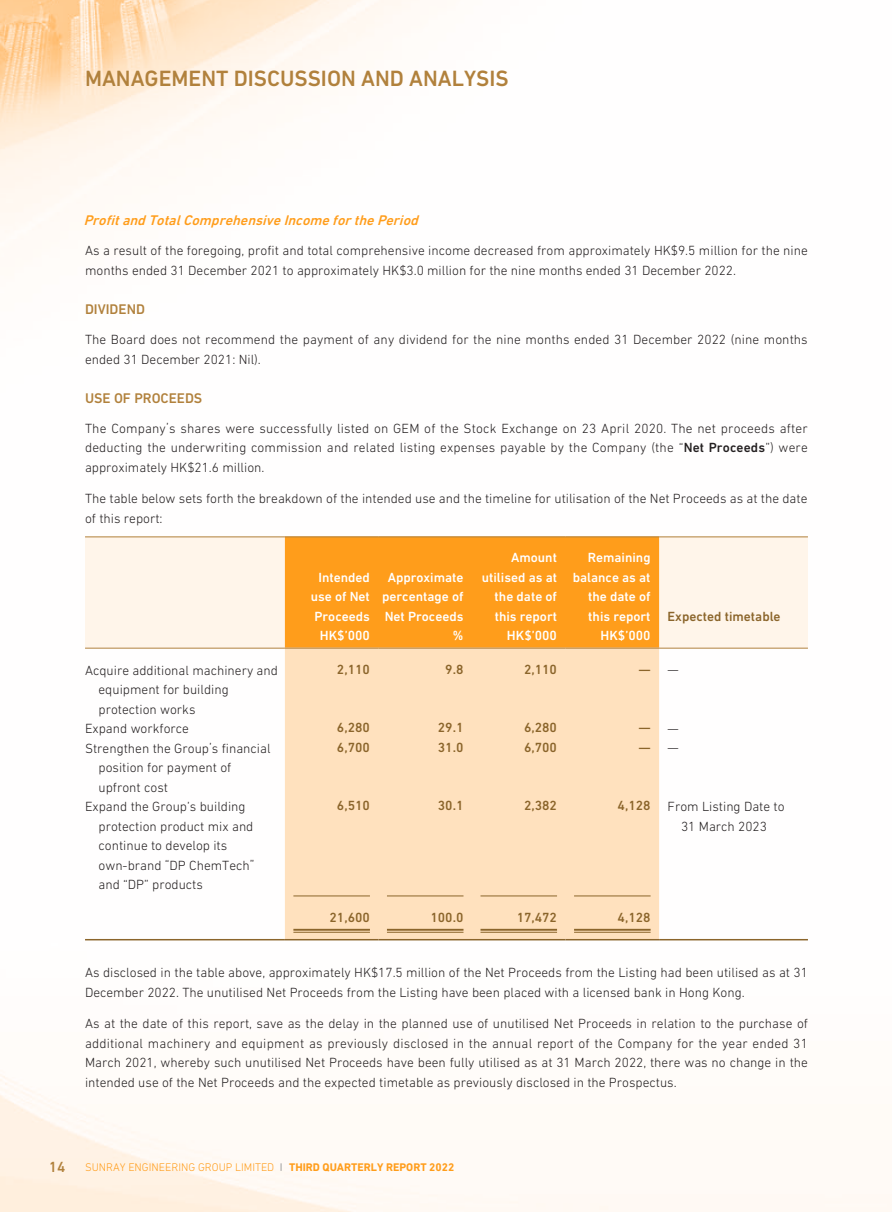
<style>
.page{position:relative;width:893px;height:1212px;background:#fff}
.page>*{position:absolute;margin:0;border:0;box-sizing:border-box;transform-origin:0 0}
.t1{font:500 22.5px "DIN Next LT Pro";color:#b1813c}
.t2{font:500 15px "DIN Next LT Pro";color:#b1813c}
._4__副標題{font:italic 500 14.25px "DIN Next LT Pro";color:#ff9d1b}
._3__標題{font:500 14.25px "DIN Next LT Pro";color:#b1813c}
._1__內文{font:300 13.5px/19.5px "DIN Next LT Pro";color:#231f20}
._1__內文-2{font:500 13.5px "DIN Next LT Pro";color:#fff}
._1__內文-3{font:500 13.5px "DIN Next LT Pro";color:#8b652b}
.t3{font:300 11.25px "DIN Next LT Pro";color:#ff9d1b}
.s1{font-weight:500}
.s2{font-family:"M Hei HK";font-size:7.5px;color:#6c6d70}
.s3{font-weight:700}
</style>
<div class="page">
<img style="left:0;top:0;width:891px;height:1212px">
<div style="left:85px;top:537px;width:723px;height:111px;background:#fff5ea"></div>
<div style="left:285px;top:537px;width:374px;height:111px;background:#ff9d1b"></div>
<div style="left:285px;top:649px;width:374px;height:290px;background:#ffe1be"></div>
<hr style="left:85px;top:536px;width:200px;height:1px;background:#b1813c">
<hr style="left:285px;top:536px;width:93px;height:1px;background:#b1813c">
<hr style="left:378px;top:536px;width:94px;height:1px;background:#b1813c">
<hr style="left:472px;top:536px;width:94px;height:1px;background:#b1813c">
<hr style="left:566px;top:536px;width:93px;height:1px;background:#b1813c">
<hr style="left:659px;top:536px;width:149px;height:1px;background:#b1813c">
<hr style="left:85px;top:648px;width:200px;height:1px;background:#b1813c">
<hr style="left:285px;top:648px;width:93px;height:1px;background:#b1813c">
<hr style="left:378px;top:648px;width:94px;height:1px;background:#b1813c">
<hr style="left:472px;top:648px;width:94px;height:1px;background:#b1813c">
<hr style="left:566px;top:648px;width:93px;height:1px;background:#b1813c">
<hr style="left:659px;top:648px;width:149px;height:1px;background:#b1813c">
<hr style="left:293px;top:895px;width:77px;height:1px;background:#8b652b">
<hr style="left:387px;top:895px;width:76px;height:1px;background:#8b652b">
<hr style="left:480px;top:895px;width:77px;height:1px;background:#8b652b">
<hr style="left:574px;top:895px;width:77px;height:1px;background:#8b652b">
<hr style="left:293px;top:929px;width:77px;height:2px;background:#8b652b">
<hr style="left:293px;top:932px;width:77px;height:1px;background:#8b652b">
<hr style="left:387px;top:929px;width:76px;height:2px;background:#8b652b">
<hr style="left:387px;top:932px;width:76px;height:1px;background:#8b652b">
<hr style="left:480px;top:929px;width:77px;height:2px;background:#8b652b">
<hr style="left:480px;top:932px;width:77px;height:1px;background:#8b652b">
<hr style="left:574px;top:929px;width:77px;height:2px;background:#8b652b">
<hr style="left:574px;top:932px;width:77px;height:1px;background:#8b652b">
<hr style="left:85px;top:939px;width:200px;height:1px;background:#8b652b">
<hr style="left:285px;top:939px;width:93px;height:1px;background:#8b652b">
<hr style="left:378px;top:939px;width:94px;height:1px;background:#8b652b">
<hr style="left:472px;top:939px;width:94px;height:1px;background:#8b652b">
<hr style="left:566px;top:939px;width:93px;height:1px;background:#8b652b">
<hr style="left:659px;top:939px;width:149px;height:1px;background:#8b652b">
<h1 class="t1" style="left:85px;top:66px;width:425px">MANAGEMENT DISCUSSION AND ANALYSIS</h1>
<p class="_4__副標題" style="left:84px;top:212px;width:340px">ProfitandTotalComprehensiveIncomeforthePeriod</p>
<p class="_1__內文" style="left:85px;top:241px;width:724px">As a result of the foregoing, profit and total comprehensive income decreased from approximately HK$9.5 million for the nine months ended 31 December 2021 to approximately HK$3.0 million for the nine months ended 31 December 2022.</p>
<p class="_3__標題" style="left:85px;top:301px;width:61px">DIVIDEND</p>
<p class="_1__內文" style="left:85px;top:330px;width:724px">The Board does not recommend the payment of any dividend for the nine months ended 31 December 2022 (nine months ended 31 December 2021: Nil).</p>
<p class="_3__標題" style="left:85px;top:389px;width:119px">USE OF PROCEEDS</p>
<p class="_1__內文" style="left:85px;top:418px;width:724px;text-align:justify">The Company’s shares were successfully listed on GEM of the Stock Exchange on 23 April 2020. The net proceeds after deducting the underwriting commission and related listing expenses payable by the Company (the “<span class="s1">Net Proceeds</span>”) were approximately HK$21.6 million.</p>
<p class="_1__內文" style="left:85px;top:489px;width:724px">The table below sets forth the breakdown of the intended use and the timeline for utilisation of the Net Proceeds as at the date of this report:</p>
<p class="_1__內文-2" style="left:318px;top:569px;width:53px">Intended</p>
<p class="_1__內文-2" style="left:311px;top:589px;width:61px">use of Net</p>
<p class="_1__內文-2" style="left:315px;top:608px;width:57px">Proceeds</p>
<p class="_1__內文-2" style="left:388px;top:569px;width:77px">Approximate</p>
<p class="_1__內文-2" style="left:382px;top:589px;width:83px">percentage of</p>
<p class="_1__內文-2" style="left:385px;top:608px;width:80px">Net Proceeds</p>
<p class="_1__內文-2" style="left:511px;top:550px;width:47px">Amount</p>
<p class="_1__內文-2" style="left:482px;top:569px;width:77px">utilised as at</p>
<p class="_1__內文-2" style="left:495px;top:589px;width:64px">the date of</p>
<p class="_1__內文-2" style="left:495px;top:608px;width:64px">this report</p>
<p class="_1__內文-2" style="left:588px;top:550px;width:64px">Remaining</p>
<p class="_1__內文-2" style="left:573px;top:569px;width:79px">balance as at</p>
<p class="_1__內文-2" style="left:588px;top:589px;width:64px">the date of</p>
<p class="_1__內文-2" style="left:588px;top:608px;width:64px">this report</p>
<p class="_1__內文-3" style="left:668px;top:608px;width:115px">Expected timetable</p>
<p class="_1__內文" style="left:85px;top:660px;width:194px">Acquire additional machinery and</p>
<p class="_1__內文" style="left:99px;top:680px;width:132px">equipment for building</p>
<p class="_1__內文" style="left:99px;top:699px;width:99px">protection works</p>
<p class="_1__內文-2" style="left:320px;top:628px;width:52px">HK$’000</p>
<p class="_1__內文-2" style="left:453px;top:628px;width:12px">%</p>
<p class="_1__內文-2" style="left:507px;top:628px;width:52px">HK$’000</p>
<p class="_1__內文-2" style="left:600px;top:628px;width:52px">HK$’000</p>
<p class="_1__內文-3" style="left:337px;top:661px;width:34px">2,110</p>
<p class="_1__內文-3" style="left:445px;top:661px;width:20px">9.8</p>
<p class="_1__內文-3" style="left:524px;top:661px;width:34px">2,110</p>
<p class="_1__內文-3" style="left:639px;top:661px;width:13px">—</p>
<p class="_1__內文" style="left:668px;top:660px;width:13px">—</p>
<p class="_1__內文" style="left:85px;top:719px;width:106px">Expand workforce</p>
<p class="_1__內文-3" style="left:337px;top:720px;width:34px">6,280</p>
<p class="_1__內文-3" style="left:438px;top:720px;width:27px">29.1</p>
<p class="_1__內文-3" style="left:524px;top:720px;width:34px">6,280</p>
<p class="_1__內文-3" style="left:639px;top:720px;width:13px">—</p>
<p class="_1__內文" style="left:668px;top:718px;width:13px">—</p>
<p class="_1__內文" style="left:85px;top:738px;width:187px">Strengthen the Group’s financial</p>
<p class="_1__內文" style="left:99px;top:758px;width:134px">position for payment of</p>
<p class="_1__內文" style="left:99px;top:777px;width:71px">upfront cost</p>
<p class="_1__內文-3" style="left:337px;top:739px;width:34px">6,700</p>
<p class="_1__內文-3" style="left:438px;top:739px;width:27px">31.0</p>
<p class="_1__內文-3" style="left:524px;top:739px;width:34px">6,700</p>
<p class="_1__內文-3" style="left:639px;top:739px;width:13px">—</p>
<p class="_1__內文" style="left:668px;top:738px;width:13px">—</p>
<p class="_1__內文" style="left:85px;top:797px;width:162px">Expand the Group’s building</p>
<p class="_1__內文" style="left:99px;top:816px;width:156px">protection product mix and</p>
<p class="_1__內文" style="left:99px;top:836px;width:130px">continue to develop its</p>
<p class="_1__內文" style="left:99px;top:855px;width:157px">own-brand “DP ChemTech”</p>
<p class="_1__內文" style="left:99px;top:875px;width:106px">and “DP” products</p>
<p class="_1__內文-3" style="left:337px;top:798px;width:34px">6,510</p>
<p class="_1__內文-3" style="left:438px;top:798px;width:27px">30.1</p>
<p class="_1__內文-3" style="left:524px;top:798px;width:34px">2,382</p>
<p class="_1__內文-3" style="left:618px;top:798px;width:34px">4,128</p>
<p class="_1__內文" style="left:668px;top:797px;width:119px">From Listing Date to</p>
<p class="_1__內文" style="left:681px;top:816px;width:87px">31 March 2023</p>
<p class="_1__內文-3" style="left:330px;top:909px;width:42px">21,600</p>
<p class="_1__內文-3" style="left:430px;top:909px;width:35px">100.0</p>
<p class="_1__內文-3" style="left:517px;top:909px;width:42px">17,472</p>
<p class="_1__內文-3" style="left:618px;top:909px;width:34px">4,128</p>
<p class="_1__內文" style="left:85px;top:962px;width:724px">As disclosed in the table above, approximately HK$17.5 million of the Net Proceeds from the Listing had been utilised as at 31<br>December 2022. The unutilised Net Proceeds from the Listing have been placed with a licensed bank in Hong Kong.</p>
<p class="_1__內文" style="left:85px;top:1013px;width:724px;text-align:justify">As at the date of this report, save as the delay in the planned use of unutilised Net Proceeds in relation to the purchase of additional machinery and equipment as previously disclosed in the annual report of the Company for the year ended 31<br>March 2021, whereby such unutilised Net Proceeds have been fully utilised as at 31 March 2022, there was no change in the intended use of the Net Proceeds and the expected timetable as previously disclosed in the Prospectus.</p>
<p class="t2" style="left:49px;top:1158px;width:18px">14</p>
<p class="t3" style="left:85px;top:1161px;width:371px">SUNRAY ENGINEERING GROUP LIMITED <span class="s2">｜</span> <span class="s3">THIRD QUARTERLY REPORT 2022</span></p>
</div>
